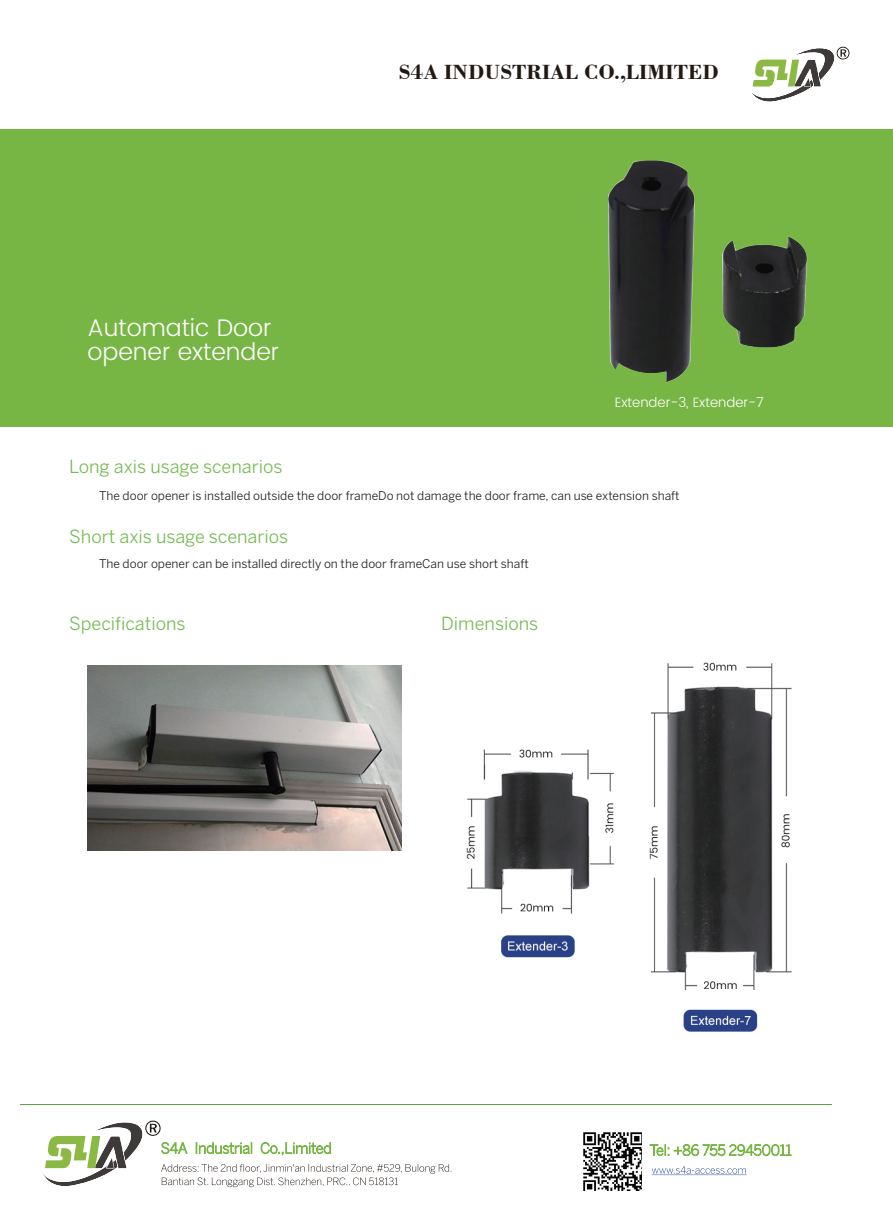
<style>
.page{position:relative;width:893px;height:1212px;background:#fff}
.page>*{position:absolute;margin:0;border:0;box-sizing:border-box;transform-origin:0 0}
.t1{font:300 24px/24px "Poppins";color:#fff}
.t2{font:700 21.6px "Bodoni BT";letter-spacing:.005em;color:#211914}
.t3{font:18px "Benton Sans";color:#76bb54}
.t4{font:300 13.5px "Poppins";color:#fff}
.t5{font:12px "Benton Sans";color:#231f20}
</style>
<div class="page">
<svg style="left:752px;top:47px;width:97px;height:55px"></svg>
<div style="left:0;top:129px;width:893px;height:298px;background:#77b545"></div>
<svg style="left:650px;top:1144px;width:141px;height:12px"></svg>
<hr style="left:20px;top:1104px;width:812px;height:1px;background:#5a9f45">
<img style="left:583px;top:1132px;width:59px;height:59px">
<svg style="left:43px;top:1120px;width:408px;height:67px"></svg>
<svg style="left:652px;top:1166px;width:95px;height:9px"></svg>
<img style="left:608px;top:160px;width:200px;height:223px">
<img style="left:466px;top:662px;width:326px;height:370px">
<img style="left:87px;top:666px;width:315px;height:184px">
<h1 class="t1" style="left:87px;top:317px;width:193px">Automatic Door opener extender</h1>
<h2 class="t2" style="left:399px;top:59px;width:322px">S4A INDUSTRIAL CO.,LIMITED</h2>
<p class="t4" style="left:615px;top:393px;width:150px">Extender-3, Extender-7</p>
<h3 class="t3" style="left:69px;top:456px;width:215px">Long axis usage scenarios</h3>
<p class="t5" style="left:99px;top:489px;width:582px">The door opener is installed outside the door frameDo not damage the door frame, can use extension shaft</p>
<h3 class="t3" style="left:69px;top:525px;width:220px">Short axis usage scenarios</h3>
<p class="t5" style="left:99px;top:557px;width:431px">The door opener can be installed directly on the door frameCan use short shaft</p>
<h3 class="t3" style="left:69px;top:612px;width:118px">Specifications</h3>
<h3 class="t3" style="left:441px;top:612px;width:99px">Dimensions</h3>
</div>
